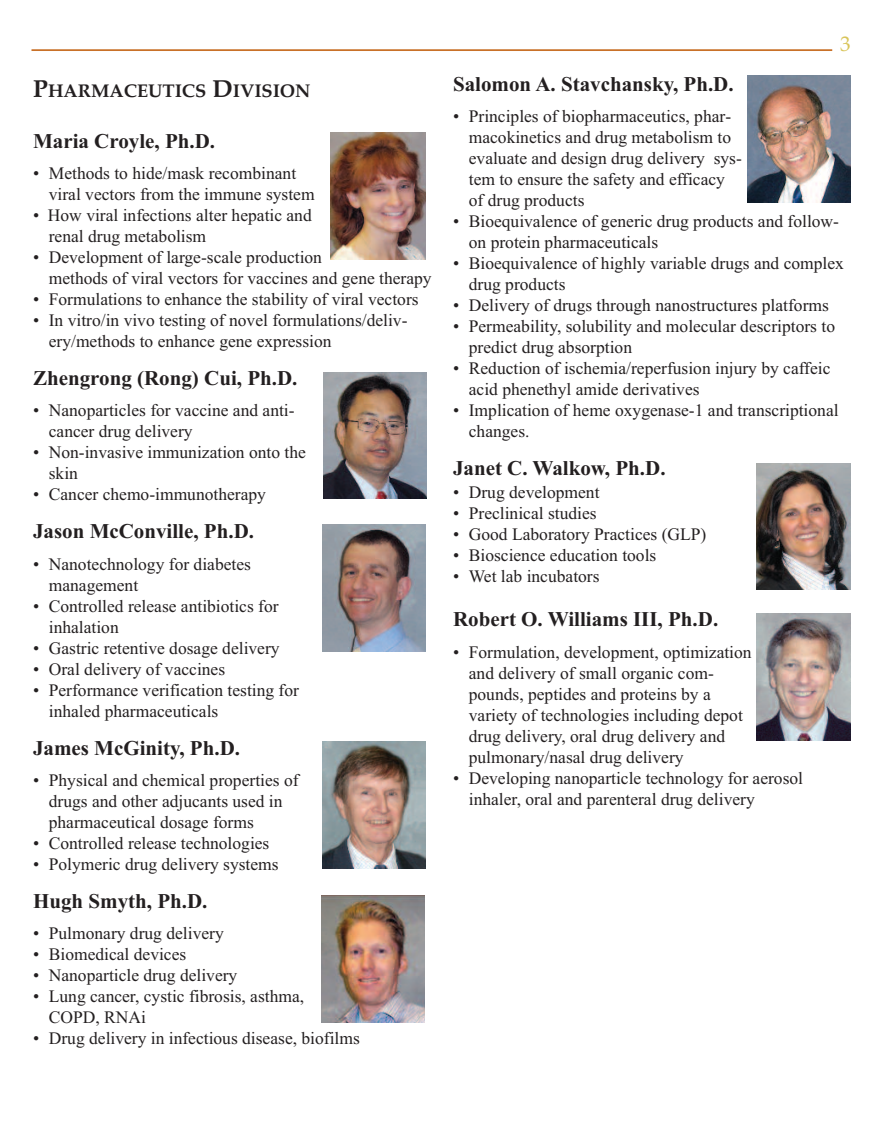
<style>
.page{position:relative;width:882px;height:1134px;background:#fff}
.page>*{position:absolute;margin:0;border:0;box-sizing:border-box;transform-origin:0 0}
.t1{font:700 21px "Times New Roman";color:#231f20}
.t2{font:21px "Palatino";color:#d9c55a}
.t3{font:700 18.38px "Palatino";color:#231f20}
.t4{font:17.5px/21px "Times New Roman";color:#231f20}
.s1{font-size:24.5px}
</style>
<div class="page">
<hr style="left:32px;top:49px;width:800px;height:2px;background:#c97128">
<img style="left:756px;top:614px;width:94px;height:127px">
<img style="left:756px;top:463px;width:94px;height:127px">
<img style="left:331px;top:133px;width:94px;height:126px">
<img style="left:322px;top:525px;width:103px;height:127px">
<img style="left:322px;top:741px;width:104px;height:127px">
<img style="left:747px;top:76px;width:103px;height:126px">
<img style="left:322px;top:896px;width:103px;height:127px">
<img style="left:324px;top:372px;width:103px;height:127px">
<p class="t3" style="left:33px;top:80px;width:279px"><span class="s1">P</span>HARMACEUTICS <span class="s1">D</span>IVISION</p>
<p class="t1" style="left:33px;top:128px;width:184px">Maria Croyle, Ph.D.</p>
<p class="t4" style="left:49px;top:163px;width:267px;text-indent:-16px">• Methods to hide/mask recombinant viral vectors from the immune system</p>
<p class="t4" style="left:49px;top:205px;width:264px;text-indent:-16px">• How viral infections alter hepatic and renal drug metabolism</p>
<p class="t4" style="left:49px;top:247px;width:384px;text-indent:-16px">• Development of large-scale production<br>methods of viral vectors for vaccines and gene therapy</p>
<p class="t4" style="left:33px;top:289px;width:387px">• Formulations to enhance the stability of viral vectors</p>
<p class="t4" style="left:49px;top:310px;width:360px;text-indent:-16px">• In vitro/in vivo testing of novel formulations/deliv&shy;ery/methods to enhance gene expression</p>
<p class="t1" style="left:33px;top:365px;width:266px">Zhengrong (Rong) Cui, Ph.D.</p>
<p class="t4" style="left:49px;top:400px;width:247px;text-indent:-16px">• Nanoparticles for vaccine and anti&shy;cancer drug delivery</p>
<p class="t4" style="left:49px;top:442px;width:259px;text-indent:-16px">• Non-invasive immunization onto the skin</p>
<p class="t4" style="left:33px;top:484px;width:234px">• Cancer chemo-immunotherapy</p>
<p class="t1" style="left:33px;top:519px;width:223px">Jason McConville, Ph.D.</p>
<p class="t4" style="left:49px;top:553px;width:204px;text-indent:-16px">• Nanotechnology for diabetes management</p>
<p class="t4" style="left:49px;top:595px;width:231px;text-indent:-16px">• Controlled release antibiotics for inhalation</p>
<p class="t4" style="left:33px;top:637px;width:248px">• Gastric retentive dosage delivery</p>
<p class="t4" style="left:33px;top:658px;width:194px">• Oral delivery of vaccines</p>
<p class="t4" style="left:49px;top:679px;width:252px;text-indent:-16px">• Performance verification testing for inhaled pharmaceuticals</p>
<p class="t1" style="left:33px;top:735px;width:209px">James McGinity, Ph.D.</p>
<p class="t4" style="left:49px;top:770px;width:251px;text-indent:-16px">• Physical and chemical properties of drugs and other adjucants used in pharmaceutical dosage forms</p>
<p class="t4" style="left:33px;top:833px;width:238px">• Controlled release technologies</p>
<p class="t4" style="left:33px;top:854px;width:247px">• Polymeric drug delivery systems</p>
<p class="t1" style="left:33px;top:888px;width:176px">Hugh Smyth, Ph.D.</p>
<p class="t4" style="left:33px;top:923px;width:192px">• Pulmonary drug delivery</p>
<p class="t4" style="left:33px;top:944px;width:155px">• Biomedical devices</p>
<p class="t4" style="left:33px;top:965px;width:206px">• Nanoparticle drug delivery</p>
<p class="t4" style="left:49px;top:986px;width:257px;text-indent:-16px">• Lung cancer, cystic fibrosis, asthma,<br>COPD, RNAi</p>
<p class="t4" style="left:33px;top:1028px;width:328px">• Drug delivery in infectious disease, biofilms</p>
<p class="t2" style="left:840px;top:32px;width:12px">3</p>
<p class="t1" style="left:453px;top:71px;width:282px">Salomon A. Stavchansky, Ph.D.</p>
<p class="t4" style="left:469px;top:106px;width:275px;text-indent:-16px">• Principles of biopharmaceutics, phar&shy;macokinetics and drug metabolism to evaluate and design drug delivery sys&shy;tem to ensure the safety and efficacy of drug products</p>
<p class="t4" style="left:469px;top:211px;width:372px;text-indent:-16px">• Bioequivalence of generic drug products and follow&shy;on protein pharmaceuticals</p>
<p class="t4" style="left:469px;top:253px;width:377px;text-indent:-16px">• Bioequivalence of highly variable drugs and complex drug products</p>
<p class="t4" style="left:453px;top:295px;width:377px">• Delivery of drugs through nanostructures platforms</p>
<p class="t4" style="left:469px;top:316px;width:368px;text-indent:-16px">• Permeability, solubility and molecular descriptors to predict drug absorption</p>
<p class="t4" style="left:469px;top:358px;width:363px;text-indent:-16px">• Reduction of ischemia/reperfusion injury by caffeic acid phenethyl amide derivatives</p>
<p class="t4" style="left:469px;top:400px;width:371px;text-indent:-16px">• Implication of heme oxygenase-1 and transcriptional changes.</p>
<p class="t1" style="left:453px;top:456px;width:214px">Janet C. Walkow, Ph.D.</p>
<p class="t4" style="left:453px;top:482px;width:148px">• Drug development</p>
<p class="t4" style="left:453px;top:503px;width:145px">• Preclinical studies</p>
<p class="t4" style="left:453px;top:524px;width:255px">• Good Laboratory Practices (GLP)</p>
<p class="t4" style="left:453px;top:545px;width:205px">• Bioscience education tools</p>
<p class="t4" style="left:453px;top:566px;width:148px">• Wet lab incubators</p>
<p class="t1" style="left:453px;top:607px;width:267px">Robert O. Williams III, Ph.D.</p>
<p class="t4" style="left:469px;top:641px;width:284px;text-indent:-16px">• Formulation, development, optimization and delivery of small organic com&shy;pounds, peptides and proteins by a variety of technologies including depot drug delivery, oral drug delivery and pulmonary/nasal drug delivery</p>
<p class="t4" style="left:469px;top:767px;width:336px;text-indent:-16px">• Developing nanoparticle technology for aerosol inhaler, oral and parenteral drug delivery</p>
</div>
